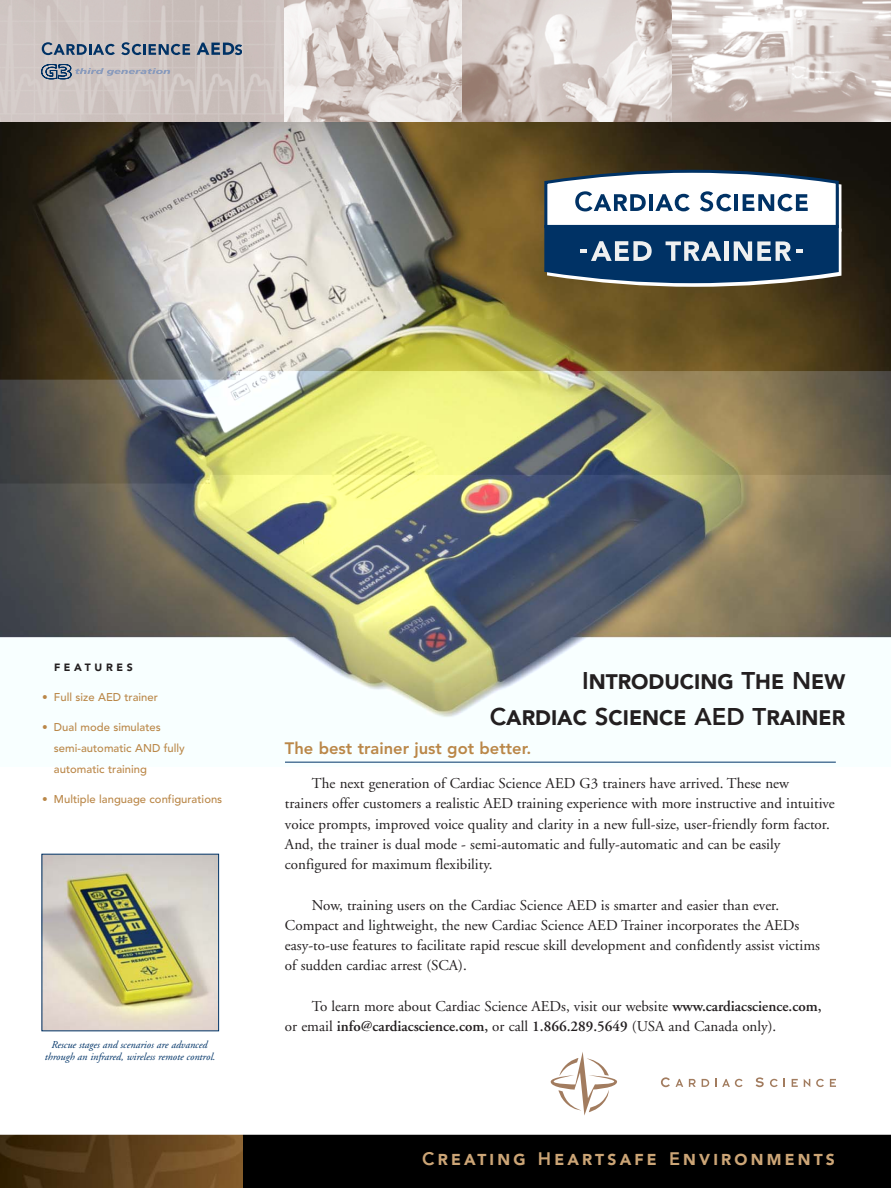
<style>
.page{position:relative;width:891px;height:1188px;background:#fff}
.page>*{position:absolute;margin:0;border:0;box-sizing:border-box;transform-origin:0 0}
.t1{font:900 20.85px/36px "Avenir";color:#231f20;text-align:right}
.t2{font:800 16.5px "Avenir";color:#ba8748}
.t3{font:900 15.6px "Avenir";letter-spacing:.205em;color:#cca576}
.t4{font:15px/20.2px "Adobe Garamond";color:#231f20}
.t5{font:500 11.25px/21px "Avenir";color:#ba8748}
.t6{font:italic 10.5px/12.6px "Adobe Garamond";color:#003468;text-align:center}
.t7{font:900 10.5px "Avenir";letter-spacing:.355em;color:#231f20}
.s1{font-weight:800;font-size:24px}
.s2{font-weight:600}
.s3{font-weight:800;font-size:18px}
</style>
<div class="page">
<img style="left:0;top:122px;width:891px;height:640px">
<div style="left:0;top:1134px;width:891px;height:54px;background:#000"></div>
<img style="left:0;top:1135px;width:243px;height:53px">
<hr style="left:0;top:1133px;width:891px;height:2px;background:#fff">
<svg style="left:544px;top:170px;width:297px;height:117px"></svg>
<svg style="left:551px;top:1052px;width:66px;height:64px"></svg>
<svg style="left:661px;top:1077px;width:9px;height:10px"></svg>
<svg style="left:676px;top:1079px;width:7px;height:8px"></svg>
<svg style="left:689px;top:1079px;width:7px;height:8px"></svg>
<svg style="left:702px;top:1079px;width:7px;height:8px"></svg>
<svg style="left:715px;top:1079px;width:28px;height:8px"></svg>
<svg style="left:756px;top:1077px;width:8px;height:10px"></svg>
<svg style="left:770px;top:1079px;width:8px;height:8px"></svg>
<svg style="left:792px;top:1079px;width:6px;height:8px"></svg>
<svg style="left:804px;top:1079px;width:6px;height:8px"></svg>
<svg style="left:816px;top:1079px;width:8px;height:8px"></svg>
<svg style="left:830px;top:1079px;width:6px;height:8px"></svg>
<hr style="left:285px;top:762px;width:551px;height:1px;background:#003468">
<img style="left:284px;top:0;width:178px;height:122px">
<img style="left:462px;top:0;width:210px;height:122px">
<img style="left:672px;top:0;width:219px;height:122px">
<div style="left:0;top:0;width:284px;height:122px;background:#cec5c1"></div>
<svg style="left:41px;top:64px;width:129px;height:15px"></svg>
<svg style="left:42px;top:42px;width:73px;height:13px"></svg>
<svg style="left:121px;top:42px;width:69px;height:13px"></svg>
<svg style="left:197px;top:43px;width:45px;height:12px"></svg>
<img style="left:44px;top:856px;width:173px;height:173px">
<p class="t7" style="left:54px;top:663px;width:81px">FEATURES</p>
<p class="t5" style="left:42px;top:688px;width:117px">• Full size AED trainer</p>
<p class="t5" style="left:54px;top:718px;width:132px;text-indent:-12px">• Dual mode simulates semi-automatic AND fully automatic training</p>
<p class="t5" style="left:42px;top:790px;width:182px">• Multiple language configurations</p>
<p class="t6" style="left:45px;top:1039px;width:172px">Rescue stages and scenarios are advanced through an infrared, wireless remote control.</p>
<h1 class="t1" style="left:490px;top:666px;width:357px"><span class="s1">I</span>NTRODUCING <span class="s1">T</span>HE <span class="s1">N</span>EW<br><span class="s1">C</span>ARDIAC <span class="s1">S</span>CIENCE <span class="s1">AED T</span>RAINER</h1>
<p class="t2" style="left:285px;top:742px;width:248px">The best trainer just got better.</p>
<p class="t4" style="left:285px;top:775px;width:551px;text-indent:27px">The next generation of Cardiac Science AED G3 trainers have arrived. These new trainers offer customers a realistic AED training experience with more instructive and intuitive voice prompts, improved voice quality and clarity in a new full-size, user-friendly form factor.<br>And, the trainer is dual mode - semi-automatic and fully-automatic and can be easily configured for maximum flexibility.</p>
<p class="t4" style="left:285px;top:896px;width:536px;text-indent:27px">Now, training users on the Cardiac Science AED is smarter and easier than ever.<br>Compact and lightweight, the new Cardiac Science AED Trainer incorporates the AEDs easy-to-use features to facilitate rapid rescue skill development and confidently assist victims of sudden cardiac arrest (SCA).</p>
<p class="t4" style="left:285px;top:997px;width:538px;text-indent:27px">To learn more about Cardiac Science AEDs, visit our website <span class="s2">www.cardiacscience.com, </span>or email <span class="s2">info@cardiacscience.com,</span> or call <span class="s2">1.866.289.5649</span> (USA and Canada only).</p>
<p class="t3" style="left:422px;top:1153px;width:414px"><span class="s3">C</span>REATING <span class="s3">H</span>EARTSAFE <span class="s3">E</span>NVIRONMENTS</p>
</div>
